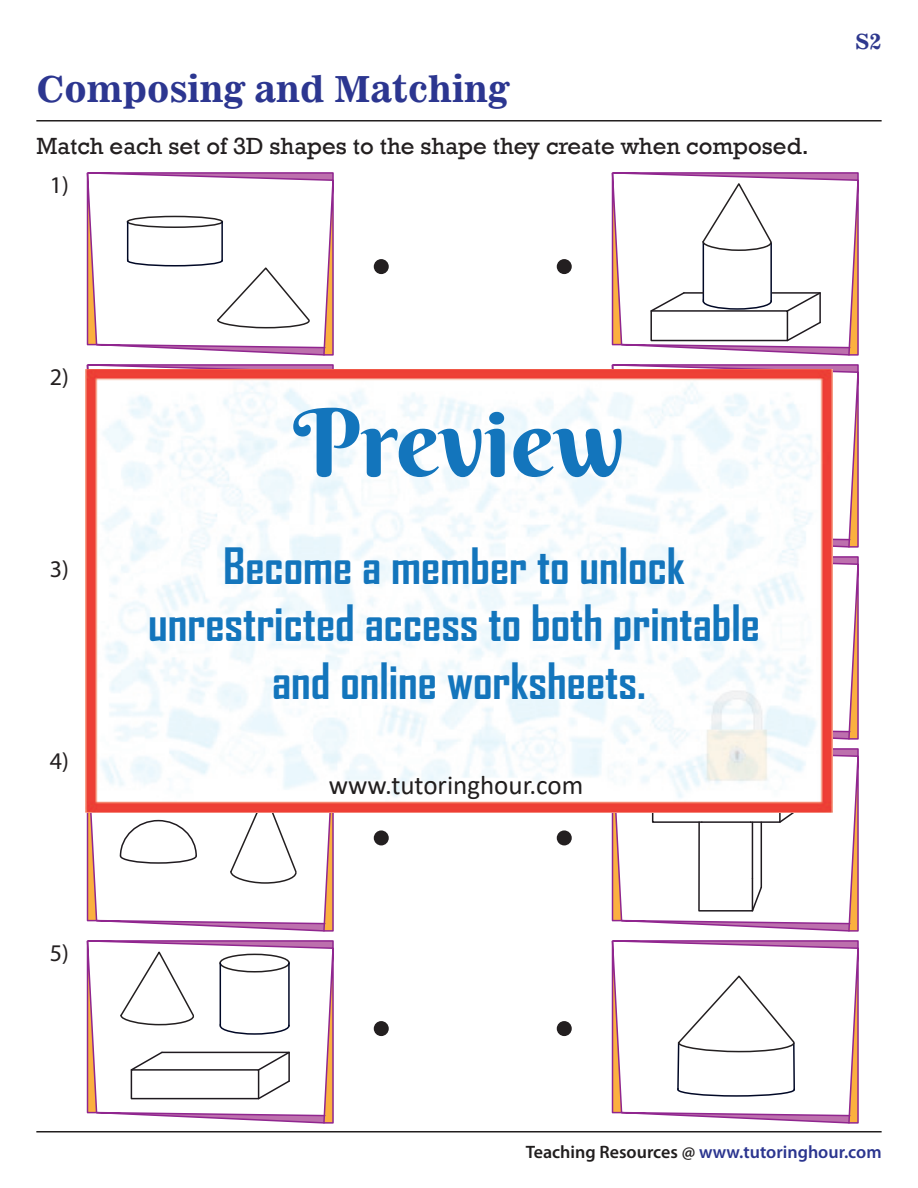
<style>
.page{position:relative;width:918px;height:1188px;background:#fff}
.page>*{position:absolute;margin:0;border:0;box-sizing:border-box;transform-origin:0 0}
.t1{font:94.05px "Berkshire Swash";color:#1375bc}
.t2{font:700 48px/57.6px "Agency FB";color:#1375bc;text-align:center}
.t3{font:36px "News 701 BT Bold A";color:#2c3690}
.t4{font:27px "Calibri";color:#211e1e}
.t5{font:24px "Rockwell";color:#231f20}
.t6{font:24px "Myriad Pro";color:#231f20}
.t7{font:21px "News 701 BT Bold A";color:#2e388e}
.t8{font:600 18px "Myriad Pro";color:#2b358f}
.s1{color:#211e1e}
</style>
<div class="page">
<hr style="left:36px;top:120px;width:846px;height:2px;background:#211e1e">
<hr style="left:36px;top:1131px;width:846px;height:2px;background:#211e1e">
<div style="left:374px;top:259px;width:15px;height:15px;background:#231f20;border-radius:50%"></div>
<div style="left:557px;top:259px;width:15px;height:15px;background:#231f20;border-radius:50%"></div>
<div style="left:374px;top:830px;width:15px;height:15px;background:#231f20;border-radius:50%"></div>
<div style="left:557px;top:830px;width:15px;height:15px;background:#231f20;border-radius:50%"></div>
<div style="left:374px;top:1021px;width:15px;height:15px;background:#231f20;border-radius:50%"></div>
<div style="left:557px;top:1021px;width:15px;height:15px;background:#231f20;border-radius:50%"></div>
<svg style="left:86px;top:940px;width:248px;height:184px"></svg>
<svg style="left:611px;top:172px;width:248px;height:184px"></svg>
<svg style="left:611px;top:940px;width:248px;height:184px"></svg>
<svg style="left:86px;top:172px;width:248px;height:184px"></svg>
<svg style="left:86px;top:813px;width:248px;height:119px"></svg>
<svg style="left:832px;top:555px;width:27px;height:185px"></svg>
<svg style="left:611px;top:364px;width:248px;height:184px"></svg>
<svg style="left:611px;top:747px;width:248px;height:185px"></svg>
<svg style="left:86px;top:364px;width:248px;height:5px"></svg>
<img style="left:86px;top:369px;width:746px;height:444px">
<p class="t3" style="left:36px;top:74px;width:474px">Composing and Matching</p>
<p class="t5" style="left:36px;top:137px;width:774px">Match each set of 3D shapes to the shape they create when composed.</p>
<p class="t6" style="left:50px;top:176px;width:21px">1)</p>
<p class="t7" style="left:855px;top:33px;width:28px">S2</p>
<p class="t6" style="left:50px;top:368px;width:21px">2)</p>
<p class="t6" style="left:50px;top:560px;width:21px">3)</p>
<p class="t6" style="left:50px;top:752px;width:21px">4)</p>
<p class="t6" style="left:50px;top:944px;width:21px">5)</p>
<h1 class="t1" style="left:293px;top:389px;width:333px">Preview</h1>
<p class="t2" style="left:148px;top:541px;width:613px">Become a member to unlock unrestricted access to both printable and online worksheets.</p>
<p class="t4" style="left:329px;top:776px;width:256px">www.tutoringhour.com</p>
<p class="t8" style="left:526px;top:1145px;width:357px"><span class="s1">Teaching Resources @</span> www.tutoringhour.com</p>
</div>
